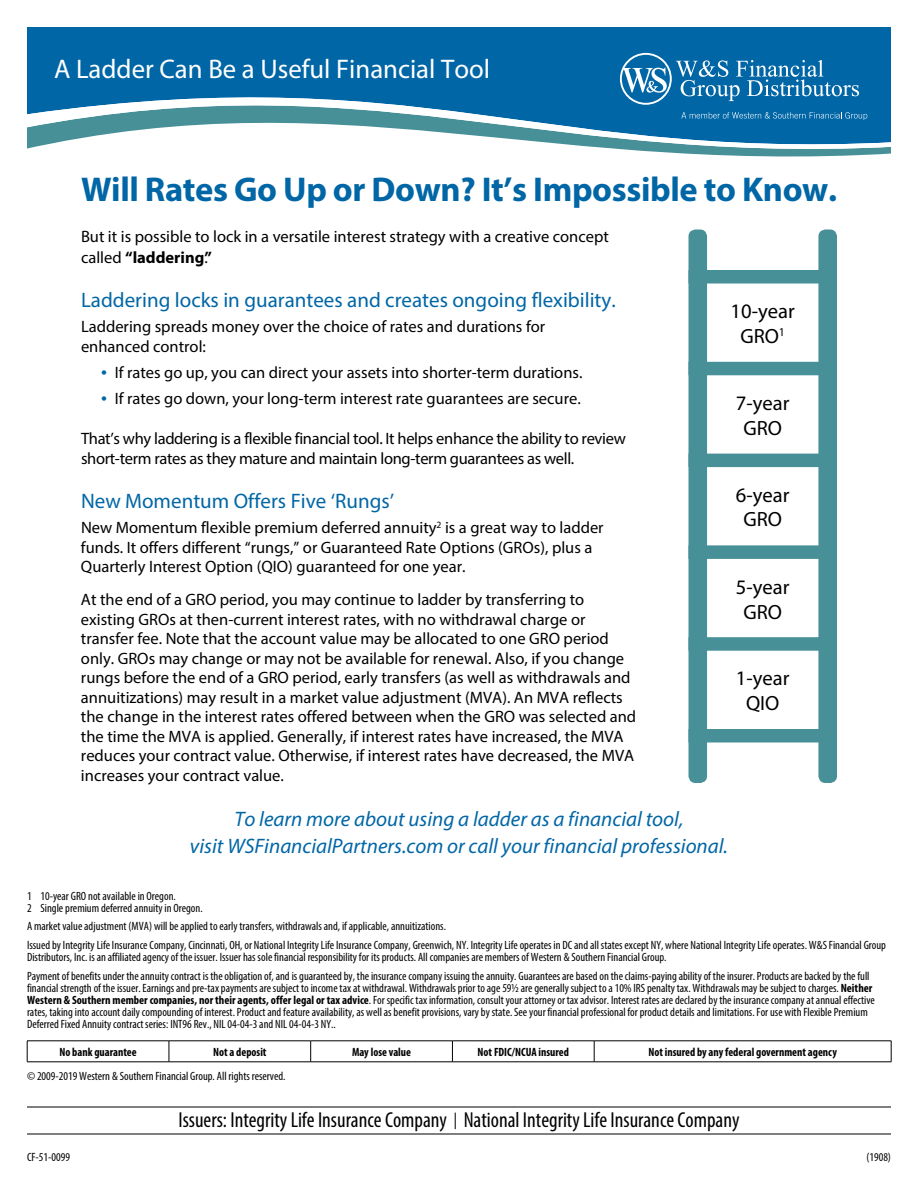
<style>
.page{position:relative;width:918px;height:1188px;background:#fff}
.page>*{position:absolute;margin:0;border:0;box-sizing:border-box;transform-origin:0 0}
.t1{font:700 34.5px "Myriad Pro";letter-spacing:-.01em;color:#0066a6}
.t2{font:27px "Myriad Pro";color:#fff}
.t3{font:condensed 21.75px "Myriad Pro";color:#000}
.t4{font:italic 21px/27px "Myriad Pro";color:#0066a6;text-align:center}
.t5{font:21px "Myriad Pro";color:#0066a6}
.t6{font:20.7px/24.8px "Myriad Pro";color:#000;text-align:center}
.t7{font:16.5px/19.5px "Myriad Pro";color:#000}
.t8{font:16.5px/19.5px "Myriad Pro";letter-spacing:-.02em;color:#000}
.t9{font:condensed 12px/12px "Myriad Pro";color:#000}
.t10{font:700 condensed 12px "Myriad Pro";color:#000}
.s1{font-weight:700}
.s2{font-size:21px;color:#0066a6}
.s3{font-size:16.5px}
</style>
<div class="page">
<div style="left:27px;top:27px;width:864px;height:23px;background:#0066a6"></div>
<svg style="left:27px;top:50px;width:864px;height:107px;fill:#0066a6"></svg>
<hr style="left:27px;top:1134px;width:864px;height:1px;background:#000">
<hr style="left:27px;top:1107px;width:864px;height:1px;background:#000">
<div style="left:688px;top:270px;width:149px;height:14px;background:#479097;border:2px solid #479097"></div>
<div style="left:688px;top:729px;width:149px;height:14px;background:#479097;border:2px solid #479097"></div>
<div style="left:688px;top:637px;width:149px;height:14px;background:#479097;border:2px solid #479097"></div>
<div style="left:688px;top:545px;width:149px;height:14px;background:#479097;border:2px solid #479097"></div>
<div style="left:688px;top:454px;width:149px;height:13px;background:#479097"></div>
<div style="left:688px;top:362px;width:149px;height:13px;background:#479097"></div>
<div style="left:690px;top:231px;width:16px;height:551px;background:#479097;border-radius:6px"></div>
<div style="left:688px;top:230px;width:19px;height:553px;border:2px solid #479097;border-radius:6px"></div>
<div style="left:819px;top:231px;width:17px;height:551px;background:#479097;border-radius:6px"></div>
<div style="left:818px;top:230px;width:19px;height:553px;border:2px solid #479097;border-radius:6px"></div>
<svg style="left:681px;top:112px;width:186px;height:8px"></svg>
<svg style="left:620px;top:53px;width:239px;height:52px;background:#2b7fb4"></svg>
<hr style="left:27px;top:1041px;width:142px;height:1px;background:#000">
<svg style="left:27px;top:1041px;width:1px;height:21px"></svg>
<hr style="left:169px;top:1041px;width:142px;height:1px;background:#000">
<svg style="left:169px;top:1041px;width:1px;height:21px"></svg>
<hr style="left:311px;top:1041px;width:141px;height:1px;background:#000">
<svg style="left:310px;top:1041px;width:1px;height:21px"></svg>
<hr style="left:452px;top:1041px;width:142px;height:1px;background:#000">
<svg style="left:452px;top:1042px;width:1px;height:20px"></svg>
<hr style="left:594px;top:1041px;width:297px;height:1px;background:#000">
<svg style="left:594px;top:1041px;width:1px;height:21px"></svg>
<svg style="left:891px;top:1041px;width:1px;height:21px"></svg>
<hr style="left:27px;top:1062px;width:142px;height:1px;background:#000">
<hr style="left:169px;top:1062px;width:142px;height:1px;background:#000">
<hr style="left:311px;top:1062px;width:141px;height:1px;background:#000">
<hr style="left:452px;top:1062px;width:142px;height:1px;background:#000">
<hr style="left:594px;top:1062px;width:297px;height:1px;background:#000">
<h2 class="t2" style="left:54px;top:52px;width:438px">A Ladder Can Be a Useful Financial Tool</h2>
<h1 class="t1" style="left:81px;top:167px;width:758px">Will Rates Go Up or Down? It’s Impossible to Know.</h1>
<h3 class="t7" style="left:81px;top:226px;width:529px;line-height:21px">But it is possible to lock in a versatile interest strategy with a creative concept called <span class="s1">“laddering</span>.<span class="s1">”</span></h3>
<h3 class="t5" style="left:81px;top:287px;width:536px">Laddering locks in guarantees and creates ongoing flexibility.</h3>
<h3 class="t7" style="left:81px;top:317px;width:466px">Laddering spreads money over the choice of rates and durations for enhanced control:</h3>
<h3 class="t7" style="left:101px;top:363px;width:483px"><span class="s2">•</span> If rates go up, you can direct your assets into shorter-term durations.</h3>
<h3 class="t7" style="left:101px;top:389px;width:481px"><span class="s2">•</span> If rates go down, your long-term interest rate guarantees are secure.</h3>
<h3 class="t8" style="left:81px;top:429px;width:546px">That’s why laddering is a flexible financial tool. It helps enhance the ability to review short-term rates as they mature and maintain long-term guarantees as well.</h3>
<h3 class="t5" style="left:81px;top:488px;width:315px">New Momentum Offers Five ‘Rungs’</h3>
<h3 class="t7" style="left:81px;top:517px;width:524px">New Momentum flexible premium deferred annuity<sup>2</sup> is a great way to ladder funds. It offers different “rungs,” or Guaranteed Rate Options (GROs), plus a<br>Quarterly Interest Option (QIO) guaranteed for one year.</h3>
<p class="t7" style="left:81px;top:589px;width:557px">At the end of a GRO period, you may continue to ladder by transferring to existing GROs at then-current interest rates, with no withdrawal charge or transfer fee. Note that the account value may be allocated to one GRO period only. GROs may change or may not be available for renewal. Also, if you change rungs before the end of a GRO period, early transfers (as well as withdrawals and annuitizations) may result in a market value adjustment (MVA). An MVA reflects the change in the interest rates offered between when the GRO was selected and the time the MVA is applied. Generally, if interest rates have increased, the MVA reduces your contract value. Otherwise, if interest rates have decreased, the MVA increases your contract value.</p>
<h3 class="t4" style="left:190px;top:805px;width:540px">To learn more about using a ladder as a financial tool,<br>visit WSFinancialPartners.com or call your financial professional.</h3>
<h3 class="t6" style="left:731px;top:298px;width:66px">10-year<br>GRO<sup>1</sup></h3>
<h3 class="t6" style="left:736px;top:390px;width:55px">7-year<br>GRO</h3>
<h3 class="t6" style="left:736px;top:482px;width:55px">6-year<br>GRO</h3>
<h3 class="t6" style="left:736px;top:574px;width:55px">5-year<br>GRO</h3>
<h3 class="t6" style="left:736px;top:666px;width:55px">1-year<br>QIO</h3>
<p class="t9" style="left:27px;top:890px;width:177px">1 10-year GRO not available in Oregon.<br>2 Single premium deferred annuity in Oregon.</p>
<p class="t9" style="left:27px;top:917px;width:861px;line-height:18.8px">A market value adjustment (MVA) will be applied to early transfers, withdrawals and, if applicable, annuitizations.<br>Issued by Integrity Life Insurance Company, Cincinnati, OH, or National Integrity Life Insurance Company, Greenwich, NY. Integrity Life operates in DC and all states except NY, where National Integrity Life operates. W&amp;S Financial Group</p>
<p class="t9" style="left:27px;top:948px;width:844px;line-height:18.8px">Distributors, Inc. is an affiliated agency of the issuer. Issuer has sole financial responsibility for its products. All companies are members of Western &amp; Southern Financial Group.<br>Payment of benefits under the annuity contract is the obligation of, and is guaranteed by, the insurance company issuing the annuity. Guarantees are based on the claims-paying ability of the insurer. Products are backed by the full</p>
<p class="t9" style="left:27px;top:982px;width:849px">financial strength of the issuer. Earnings and pre-tax payments are subject to income tax at withdrawal. Withdrawals prior to age 59½ are generally subject to a 10% IRS penalty tax. Withdrawals may be subject to charges. <span class="s1">Neither Western &amp; Southern member companies, nor their agents, offer legal or tax advice</span>. For specific tax information, consult your attorney or tax advisor. Interest rates are declared by the insurance company at annual effective rates, taking into account daily compounding of interest. Product and feature availability, as well as benefit provisions, vary by state. See your financial professional for product details and limitations. For use with Flexible Premium Deferred Fixed Annuity contract series: INT96 Rev., NIL 04-04-3 and NIL 04-04-3 NY..</p>
<p class="t10" style="left:59px;top:1044px;width:79px">No bank guarantee</p>
<p class="t10" style="left:213px;top:1044px;width:55px">Not a deposit</p>
<p class="t10" style="left:352px;top:1044px;width:60px">May lose value</p>
<p class="t10" style="left:478px;top:1044px;width:93px">Not FDIC/NCUA insured</p>
<p class="t10" style="left:648px;top:1044px;width:190px">Not insured by any federal government agency</p>
<p class="t9" style="left:27px;top:1070px;width:260px">© 2009-2019 Western &amp; Southern Financial Group. All rights reserved.</p>
<h3 class="t3" style="left:178px;top:1107px;width:563px">Issuers: Integrity Life Insurance Company <span class="s3">|</span> National Integrity Life Insurance Company</h3>
<p class="t9" style="left:27px;top:1151px;width:45px">CF-51-0099</p>
<p class="t9" style="left:866px;top:1151px;width:26px">(1908)</p>
</div>
